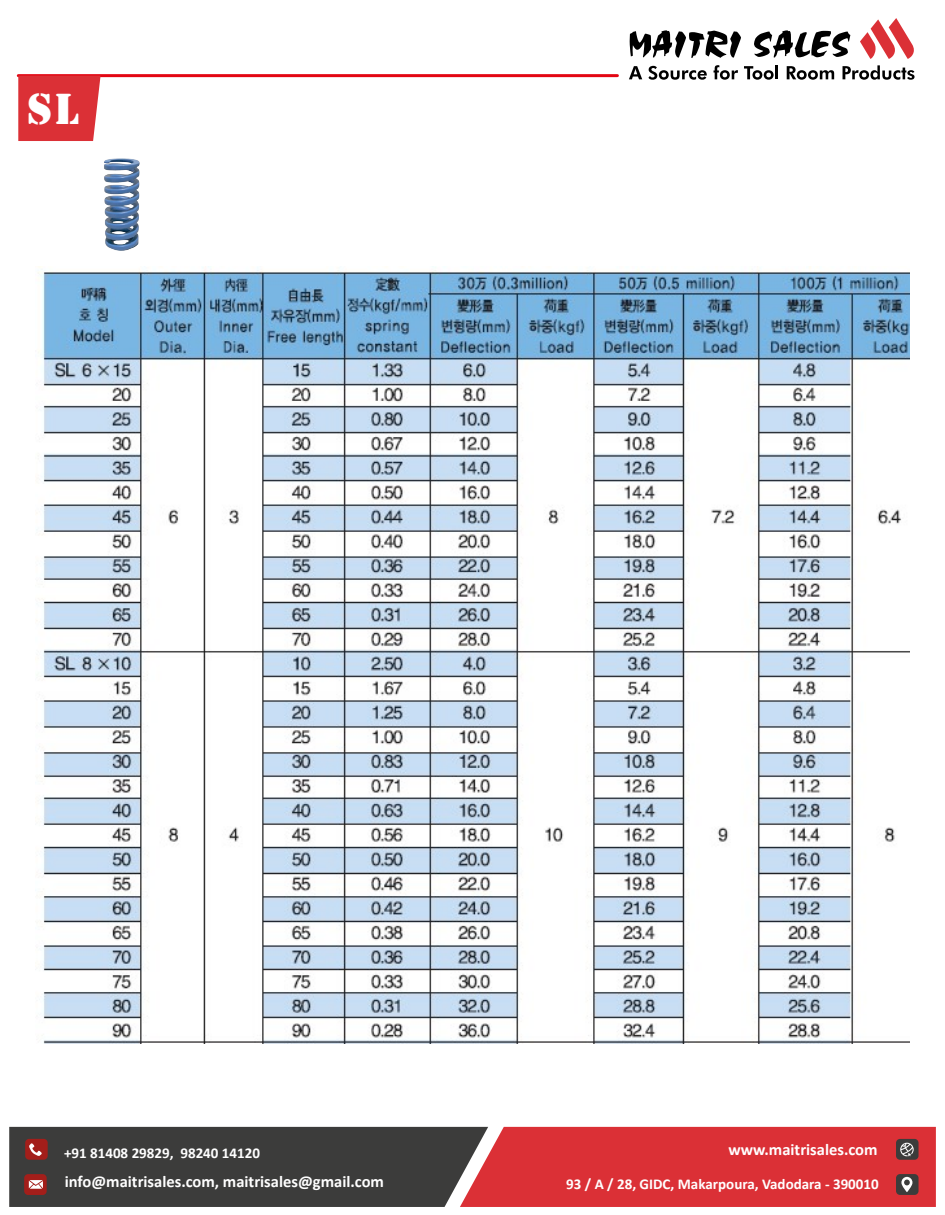
<style>
.page{position:relative;width:945px;height:1215px;background:#fff}
.page>*{position:absolute;margin:0;border:0;box-sizing:border-box;transform-origin:0 0}
.t1{font:45px "Stencil";color:#fff}
.t2{font:700 16.5px "Calibri";color:#fff}
.t3{font:700 15px "Calibri";color:#fff}
</style>
<div class="page">
<svg style="left:630px;top:30px;width:111px;height:28px"></svg>
<svg style="left:860px;top:18px;width:54px;height:41px"></svg>
<svg style="left:754px;top:30px;width:96px;height:27px"></svg>
<svg style="left:629px;top:66px;width:13px;height:13px"></svg>
<svg style="left:648px;top:66px;width:59px;height:14px"></svg>
<svg style="left:714px;top:65px;width:24px;height:15px"></svg>
<svg style="left:744px;top:65px;width:34px;height:15px"></svg>
<svg style="left:787px;top:66px;width:47px;height:14px"></svg>
<svg style="left:843px;top:65px;width:72px;height:15px"></svg>
<svg style="left:9px;top:1127px;width:927px;height:80px;background:#8d3a3c"></svg>
<hr style="left:18px;top:74px;width:599px;height:3px;background:#e30613">
<img style="left:36px;top:267px;width:873px;height:776px">
<img style="left:104px;top:158px;width:36px;height:93px">
<div style="left:18px;top:76px;width:83px;height:65px;background:#db3036"></div>
<h1 class="t1" style="left:27px;top:83px;width:53px">sl</h1>
<p class="t3" style="left:64px;top:1143px;width:197px">+91 81408 29829, 98240 14120</p>
<p class="t2" style="left:728px;top:1138px;width:151px">www.maitrisales.com</p>
<p class="t2" style="left:65px;top:1170px;width:321px">info@maitrisales.com, maitrisales@gmail.com</p>
<p class="t3" style="left:566px;top:1174px;width:314px">93 / A / 28, GIDC, Makarpoura, Vadodara - 390010</p>
</div>
